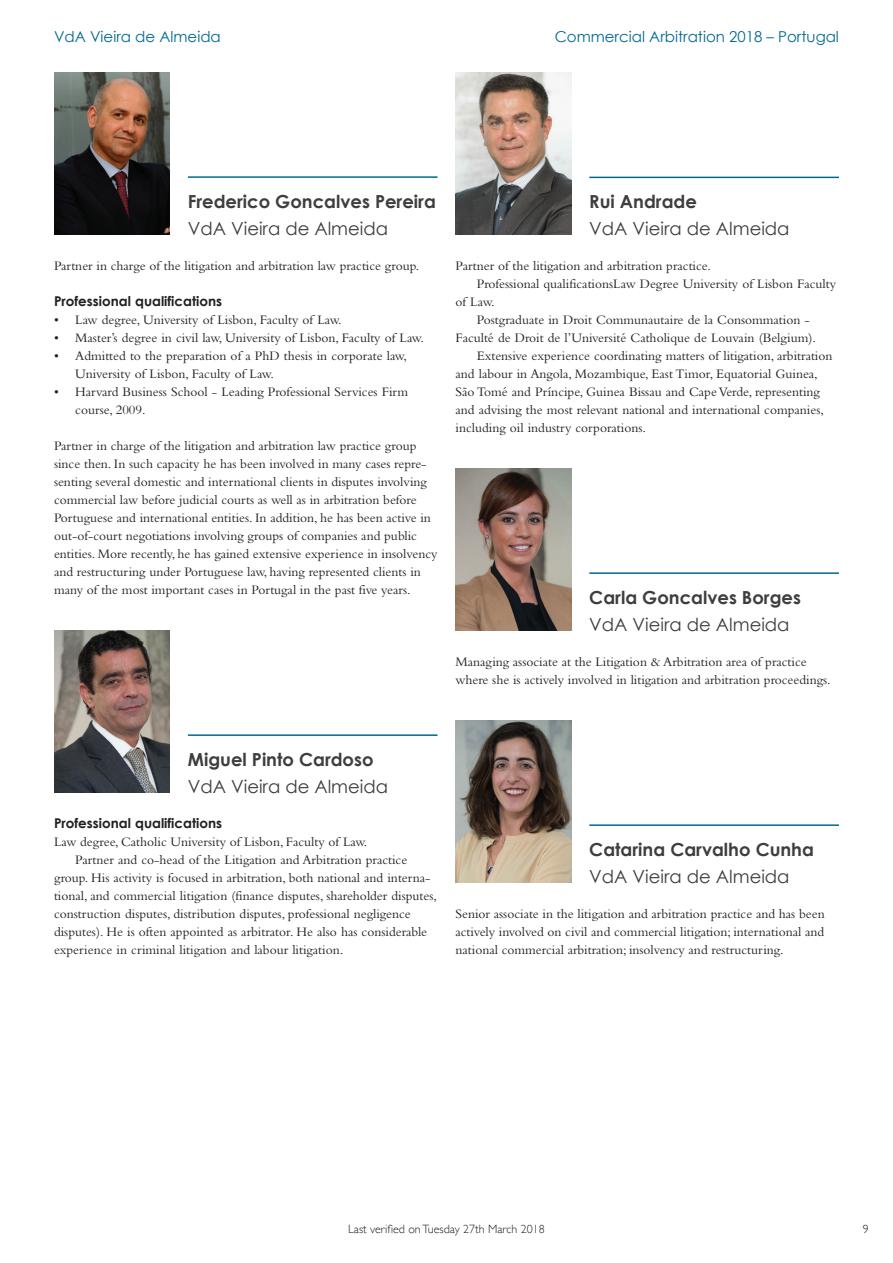
<style>
.page{position:relative;width:893px;height:1263px;background:#fff}
.page>*{position:absolute;margin:0;border:0;box-sizing:border-box;transform-origin:0 0}
.t1{font:700 18px "Century Gothic";color:#3e3e3f}
.t2{font:18px "Century Gothic";color:#3e3e3f}
.t3{font:15px "Century Gothic";color:#006893}
.t4{font:13.5px/18px "Bembo Std";color:#231f20}
.t5{font:700 13.5px "Century Gothic";color:#231f20}
.t6{font:300 12px "Gill Sans";color:#231f20}
</style>
<div class="page">
<img style="left:54px;top:72px;width:116px;height:162px">
<hr style="left:188px;top:176px;width:249px;height:2px;background:#006893">
<img style="left:54px;top:630px;width:116px;height:162px">
<hr style="left:188px;top:734px;width:249px;height:2px;background:#006893">
<img style="left:455px;top:72px;width:116px;height:162px">
<hr style="left:589px;top:177px;width:250px;height:1px;background:#006893">
<img style="left:455px;top:468px;width:116px;height:162px">
<hr style="left:589px;top:572px;width:250px;height:2px;background:#006893">
<img style="left:455px;top:720px;width:116px;height:162px">
<hr style="left:589px;top:824px;width:250px;height:2px;background:#006893">
<p class="t3" style="left:54px;top:26px;width:168px">VdA Vieira de Almeida</p>
<p class="t3" style="left:555px;top:26px;width:286px">Commercial Arbitration 2018 – Portugal</p>
<h1 class="t1" style="left:188px;top:187px;width:250px">Frederico Goncalves Pereira</h1>
<h1 class="t2" style="left:188px;top:216px;width:202px">VdA Vieira de Almeida</h1>
<p class="t4" style="left:54px;top:257px;width:367px">Partner in charge of the litigation and arbitration law practice group.</p>
<p class="t5" style="left:54px;top:291px;width:170px">Professional qualifications</p>
<p class="t4" style="left:54px;top:311px;width:289px">• Law degree, University of Lisbon, Faculty of Law.</p>
<p class="t4" style="left:54px;top:329px;width:371px">• Master’s degree in civil law, University of Lisbon, Faculty of Law.</p>
<p class="t4" style="left:75px;top:347px;width:333px;text-indent:-21px">• Admitted to the preparation of a PhD thesis in corporate law,<br>University of Lisbon, Faculty of Law.</p>
<p class="t4" style="left:75px;top:383px;width:335px;text-indent:-21px">• Harvard Business School - Leading Professional Services Firm course, 2009.</p>
<p class="t4" style="left:54px;top:437px;width:385px">Partner in charge of the litigation and arbitration law practice group since then. In such capacity he has been involved in many cases repre&shy;senting several domestic and international clients in disputes involving commercial law before judicial courts as well as in arbitration before Portuguese and international entities. In addition, he has been active in out-of-court negotiations involving groups of companies and public entities. More recently, he has gained extensive experience in insolvency and restructuring under Portuguese law, having represented clients in many of the most important cases in Portugal in the past five years.</p>
<h1 class="t1" style="left:589px;top:188px;width:109px">Rui Andrade</h1>
<h1 class="t2" style="left:589px;top:216px;width:202px">VdA Vieira de Almeida</h1>
<p class="t4" style="left:455px;top:257px;width:257px">Partner of the litigation and arbitration practice.</p>
<p class="t4" style="left:477px;top:275px;width:361px">Professional qualificationsLaw Degree University of Lisbon Faculty</p>
<p class="t4" style="left:455px;top:293px;width:41px">of Law.</p>
<p class="t4" style="left:477px;top:311px;width:335px">Postgraduate in Droit Communautaire de la Consommation -</p>
<p class="t4" style="left:455px;top:329px;width:362px">Faculté de Droit de l’Université Catholique de Louvain (Belgium).</p>
<p class="t4" style="left:477px;top:347px;width:357px">Extensive experience coordinating matters of litigation, arbitration</p>
<p class="t4" style="left:455px;top:364px;width:364px">and labour in Angola, Mozambique, East Timor, Equatorial Guinea,</p>
<p class="t4" style="left:455px;top:382px;width:366px">São Tomé and Príncipe, Guinea Bissau and Cape Verde, representing</p>
<p class="t4" style="left:455px;top:400px;width:370px">and advising the most relevant national and international companies,</p>
<p class="t4" style="left:455px;top:418px;width:192px">including oil industry corporations.</p>
<h1 class="t1" style="left:589px;top:583px;width:213px">Carla Goncalves Borges</h1>
<h1 class="t2" style="left:589px;top:612px;width:202px">VdA Vieira de Almeida</h1>
<p class="t4" style="left:455px;top:653px;width:377px">Managing associate at the Litigation &amp; Arbitration area of practice where she is actively involved in litigation and arbitration proceedings.</p>
<h1 class="t1" style="left:188px;top:745px;width:187px">Miguel Pinto Cardoso</h1>
<h1 class="t2" style="left:188px;top:774px;width:202px">VdA Vieira de Almeida</h1>
<p class="t5" style="left:54px;top:813px;width:170px">Professional qualifications</p>
<p class="t4" style="left:54px;top:833px;width:315px">Law degree, Catholic University of Lisbon, Faculty of Law.</p>
<p class="t4" style="left:75px;top:851px;width:334px">Partner and co-head of the Litigation and Arbitration practice</p>
<p class="t4" style="left:54px;top:869px;width:378px">group. His activity is focused in arbitration, both national and interna-</p>
<p class="t4" style="left:54px;top:887px;width:385px">tional, and commercial litigation (finance disputes, shareholder disputes,</p>
<p class="t4" style="left:54px;top:905px;width:358px">construction disputes, distribution disputes, professional negligence</p>
<p class="t4" style="left:54px;top:922px;width:375px">disputes). He is often appointed as arbitrator. He also has considerable</p>
<p class="t4" style="left:54px;top:940px;width:291px">experience in criminal litigation and labour litigation.</p>
<h1 class="t1" style="left:589px;top:835px;width:226px">Catarina Carvalho Cunha</h1>
<h1 class="t2" style="left:589px;top:864px;width:202px">VdA Vieira de Almeida</h1>
<p class="t4" style="left:455px;top:905px;width:371px;text-align:justify">Senior associate in the litigation and arbitration practice and has been actively involved on civil and commercial litigation; international and national commercial arbitration; insolvency and restructuring.</p>
<p class="t6" style="left:348px;top:1220px;width:198px">Last verified on Tuesday 27th March 2018</p>
<p class="t6" style="left:863px;top:1220px;width:7px">9</p>
</div>
